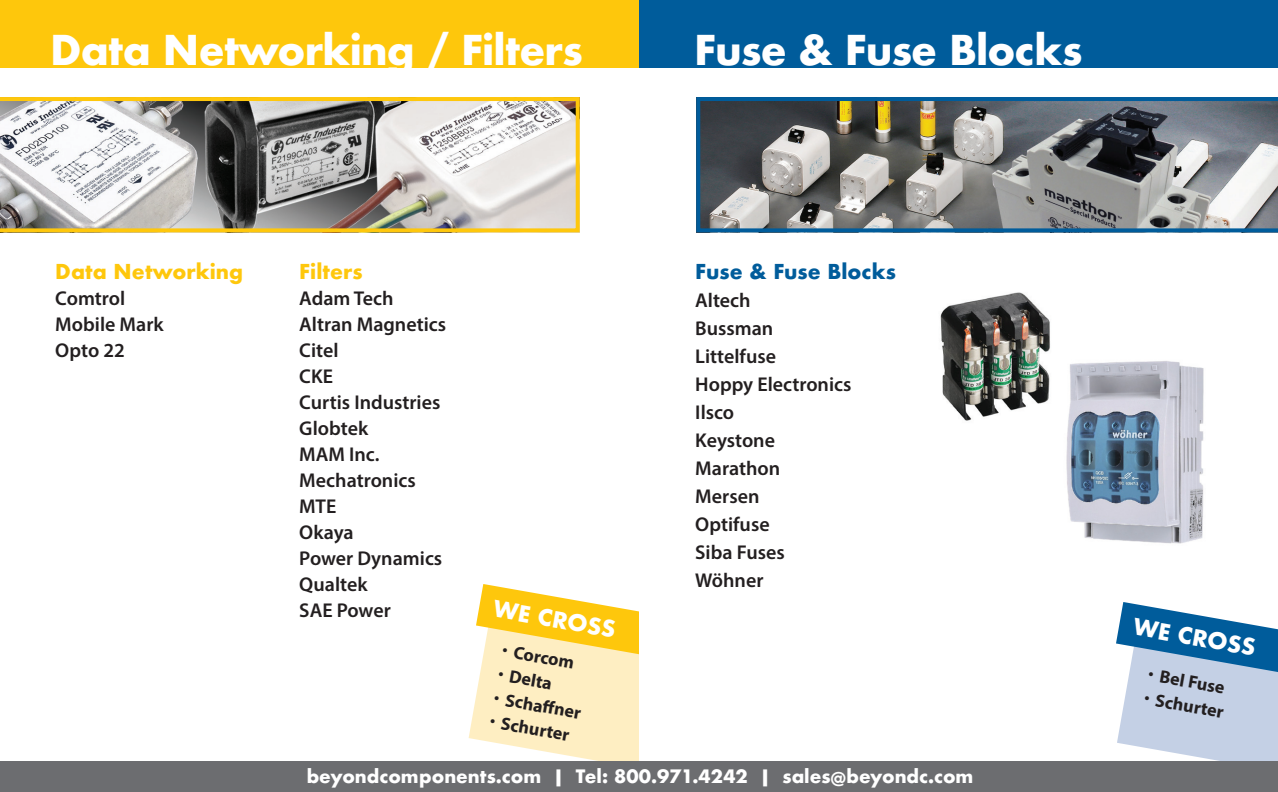
<style>
.page{position:relative;width:1278px;height:792px;background:#fff}
.page>*{position:absolute;margin:0;border:0;box-sizing:border-box;transform-origin:0 0}
.t1{font:700 40px "Futura";letter-spacing:-.02em;color:#fff}
.t2{font:700 22px "Futura";color:#fff}
.t3{font:600 20px/26px "Myriad Pro";color:#231f20}
.t4{font:700 20px "Futura";color:#fec70c}
.t5{font:700 20px "Futura";color:#005c9b}
.t6{font:700 18px "Futura";color:#fff}
.t7{font:700 18px "Myriad Pro";color:#231f20}
.s1{font-family:"Helvetica"}
</style>
<div class="page">
<div style="left:0;top:0;width:642px;height:67px;background:#fec70c"></div>
<div style="left:639px;top:0;width:639px;height:67px;background:#005c9b"></div>
<svg style="left:0;top:97px;width:580px;height:135px"></svg>
<svg style="left:696px;top:97px;width:582px;height:135px;background:#787f82"></svg>
<svg style="left:1116px;top:602px;width:162px;height:160px"></svg>
<svg style="left:469px;top:584px;width:170px;height:178px"></svg>
<div style="left:0;top:762px;width:1278px;height:30px;background:#6c6d70"></div>
<img style="left:940px;top:292px;width:110px;height:129px">
<img style="left:1066px;top:361px;width:138px;height:183px">
<h1 class="t1" style="left:50px;top:21px;width:534px">Data Networking / Filters</h1>
<h1 class="t1" style="left:694px;top:21px;width:390px">Fuse &amp; Fuse Blocks</h1>
<p class="t4" style="left:55px;top:257px;width:189px">Data Networking</p>
<p class="t3" style="left:55px;top:284px;width:110px">Comtrol<br>Mobile Mark<br>Opto 22</p>
<p class="t4" style="left:299px;top:257px;width:65px">Filters</p>
<p class="t3" style="left:299px;top:284px;width:148px">Adam Tech<br>Altran Magnetics<br>Citel<br>CKE<br>Curtis Industries<br>Globtek<br>MAM Inc.<br>Mechatronics<br>MTE<br>Okaya<br>Power Dynamics<br>Qualtek<br>SAE Power</p>
<p class="t2" style="left:496px;top:592px;width:125px;rotate:10deg">WE CROSS</p>
<p class="t7" style="left:504px;top:639px;width:75px;rotate:10deg"><span class="s1">•</span> Corcom</p>
<p class="t7" style="left:500px;top:662px;width:57px;rotate:10deg"><span class="s1">•</span> Delta</p>
<p class="t7" style="left:496px;top:686px;width:90px;rotate:10deg"><span class="s1">•</span> Schaff ner</p>
<p class="t7" style="left:492px;top:710px;width:83px;rotate:10deg"><span class="s1">•</span> Schurter</p>
<p class="t5" style="left:695px;top:257px;width:202px">Fuse &amp; Fuse Blocks</p>
<p class="t3" style="left:695px;top:285px;width:158px;line-height:28px">Altech<br>Bussman<br>Littelfuse<br>Hoppy Electronics<br>Ilsco<br>Keystone<br>Marathon<br>Mersen<br>Optifuse<br>Siba Fuses<br>Wöhner</p>
<p class="t6" style="left:307px;top:763px;width:668px">beyondcomponents.com | Tel: 800.971.4242 | sales@beyondc.com</p>
<p class="t2" style="left:1136px;top:610px;width:125px;rotate:10deg">WE CROSS</p>
<p class="t7" style="left:1150px;top:663px;width:79px;rotate:10deg"><span class="s1">•</span> Bel Fuse</p>
<p class="t7" style="left:1146px;top:686px;width:83px;rotate:10deg"><span class="s1">•</span> Schurter</p>
</div>
